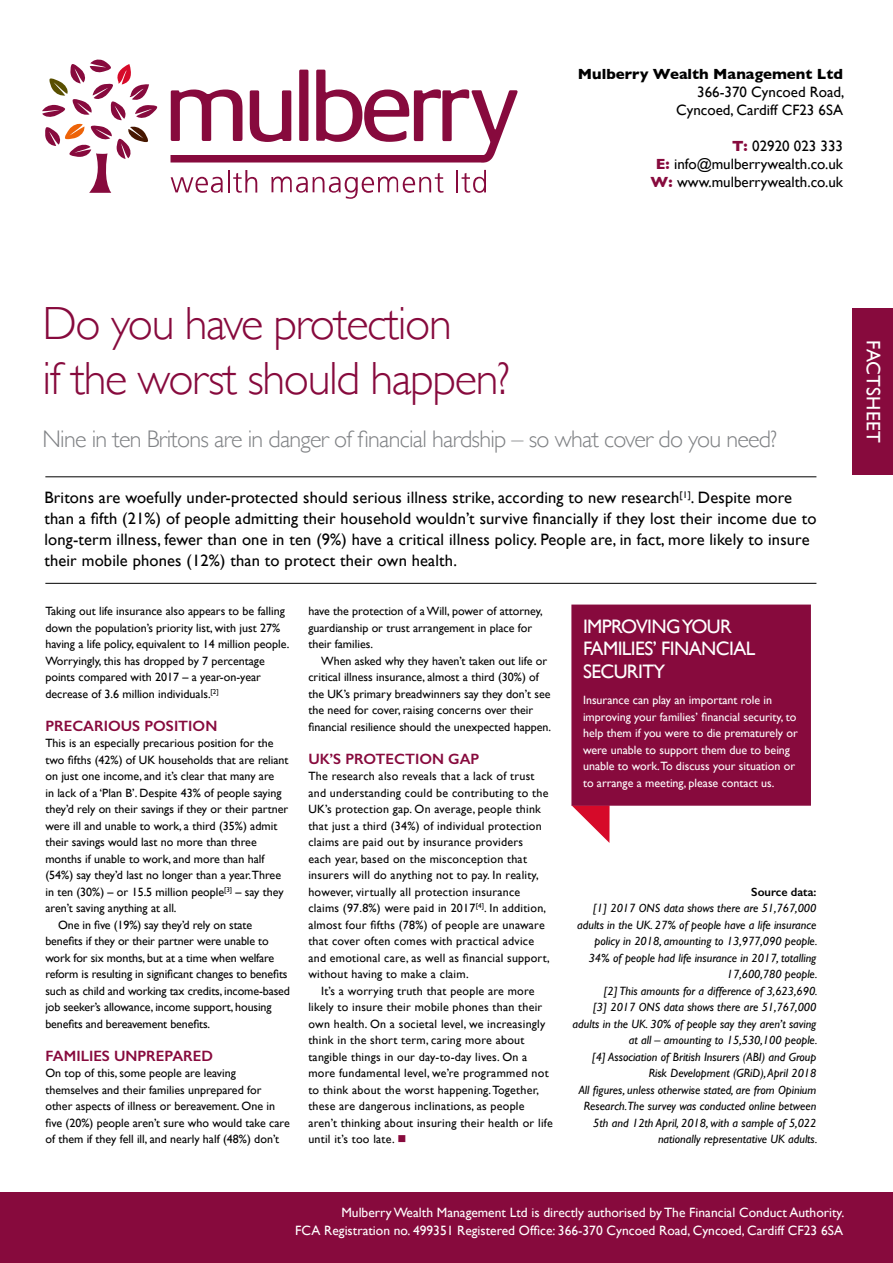
<style>
.page{position:relative;width:893px;height:1263px;background:#fff}
.page>*{position:absolute;margin:0;border:0;box-sizing:border-box;transform-origin:0 0}
.t1{font:300 46.5px/55.8px "Gill Sans";letter-spacing:-.03em;color:#870a3d}
.t2{font:300 24px "Gill Sans";letter-spacing:-.03em;color:#808285}
.t3{font:19.5px/22.5px "Gill Sans";letter-spacing:-.03em;color:#fff}
.t4{font:19.5px "Gill Sans";letter-spacing:.01em;color:#fff}
.t5{font:16.5px/21px "Gill Sans";letter-spacing:.01em;color:#000}
.t6{font:15px/18px "Gill Sans";color:#000;text-align:right}
.t7{font:600 15px "Gill Sans";color:#870a3d}
.t8{font:700 15px "Gill Sans";color:#000}
.t9{font:13.5px/18px "Gill Sans";color:#fff;text-align:right}
.t10{font:12px/16.5px "Gill Sans";color:#000}
.t11{font:12px/16.5px "Gill Sans";letter-spacing:.02em;color:#000}
.t12{font:italic 12px/16.5px "Gill Sans";color:#000;text-align:right}
.t13{font:12px/16.5px "Gill Sans";color:#fff}
.t14{font:600 12px "Gill Sans";color:#000}
.s1{font-weight:700;color:#870a3d}
.s2{color:#870a3d}
</style>
<div class="page">
<hr style="left:45px;top:583px;width:771px;height:1px;background:#000">
<hr style="left:45px;top:476px;width:771px;height:1px;background:#000">
<svg style="left:572px;top:806px;width:37px;height:37px"></svg>
<div style="left:571px;top:604px;width:240px;height:202px;background:#870a3d"></div>
<div style="left:852px;top:308px;width:41px;height:166px;background:#870a3d"></div>
<div style="left:0;top:1192px;width:893px;height:71px;background:#870a3d"></div>
<svg style="left:170px;top:70px;width:347px;height:93px"></svg>
<svg style="left:171px;top:177px;width:52px;height:16px"></svg>
<hr style="left:228px;top:170px;width:2px;height:22px;background:#870a3d">
<svg style="left:233px;top:170px;width:24px;height:23px"></svg>
<svg style="left:271px;top:173px;width:173px;height:26px"></svg>
<hr style="left:456px;top:170px;width:2px;height:22px;background:#870a3d">
<svg style="left:462px;top:170px;width:24px;height:23px"></svg>
<svg style="left:42px;top:59px;width:116px;height:134px"></svg>
<p class="t8" style="left:578px;top:65px;width:267px">Mulberry Wealth Management Ltd</p>
<p class="t6" style="left:676px;top:83px;width:170px">366-370 Cyncoed Road,<br>Cyncoed, Cardiff CF23 6SA</p>
<p class="t6" style="left:651px;top:137px;width:194px"><span class="s1">T:</span> 02920 023 333<br><span class="s1">E:</span> info@mulberrywealth.co.uk<br><span class="s1">W:</span> www.mulberrywealth.co.uk</p>
<h1 class="t1" style="left:43px;top:295px;width:469px">Do you have protection<br>if the worst should happen?</h1>
<h2 class="t2" style="left:43px;top:426px;width:736px">Nine in ten Britons are in danger of financial hardship – so what cover do you need?</h2>
<p class="t5" style="left:44px;top:487px;width:774px">Britons are woefully under-protected should serious illness strike, according to new research<sup>[1]</sup>. Despite more than a fifth (21%) of people admitting their household wouldn’t survive financially if they lost their income due to long-term illness, fewer than one in ten (9%) have a critical illness policy. People are, in fact, more likely to insure their mobile phones (12%) than to protect their own health.</p>
<p class="t10" style="left:45px;top:603px;width:246px">Taking out life insurance also appears to be falling down the population’s priority list, with just 27% having a life policy, equivalent to 14 million people.<br>Worryingly, this has dropped by 7 percentage points compared with 2017 – a year-on-year decrease of 3.6 million individuals.<sup>[2]</sup></p>
<p class="t7" style="left:45px;top:716px;width:173px">PRECARIOUS POSITION</p>
<p class="t10" style="left:45px;top:735px;width:230px">This is an especially precarious position for the</p>
<p class="t10" style="left:45px;top:751px;width:245px">two fifths (42%) of UK households that are reliant</p>
<p class="t10" style="left:45px;top:768px;width:230px">on just one income, and it’s clear that many are</p>
<p class="t10" style="left:45px;top:784px;width:238px">in lack of a ‘Plan B’. Despite 43% of people saying</p>
<p class="t10" style="left:45px;top:801px;width:244px">they’d rely on their savings if they or their partner</p>
<p class="t10" style="left:45px;top:817px;width:234px">were ill and unable to work, a third (35%) admit</p>
<p class="t10" style="left:45px;top:834px;width:213px">their savings would last no more than three</p>
<p class="t10" style="left:45px;top:850px;width:221px">months if unable to work, and more than half</p>
<p class="t10" style="left:45px;top:867px;width:237px">(54%) say they’d last no longer than a year.Three</p>
<p class="t10" style="left:45px;top:883px;width:240px">in ten (30%) – or 15.5 million people<sup>[3]</sup> – say they</p>
<p class="t10" style="left:45px;top:900px;width:133px">aren’t saving anything at all.</p>
<p class="t10" style="left:58px;top:916px;width:196px">One in five (19%) say they’d rely on state</p>
<p class="t10" style="left:45px;top:933px;width:225px">benefits if they or their partner were unable to</p>
<p class="t10" style="left:45px;top:949px;width:230px">work for six months, but at a time when welfare</p>
<p class="t10" style="left:45px;top:966px;width:244px">reform is resulting in significant changes to benefits</p>
<p class="t10" style="left:45px;top:982px;width:246px">such as child and working tax credits, income-based</p>
<p class="t10" style="left:45px;top:999px;width:228px">job seeker’s allowance, income support, housing</p>
<p class="t10" style="left:45px;top:1015px;width:166px">benefits and bereavement benefits.</p>
<p class="t7" style="left:45px;top:1046px;width:169px">FAMILIES UNPREPARED</p>
<p class="t10" style="left:45px;top:1065px;width:246px">On top of this, some people are leaving themselves and their families unprepared for other aspects of illness or bereavement. One in five (20%) people aren’t sure who would take care of them if they fell ill, and nearly half (48%) don’t</p>
<p class="t10" style="left:308px;top:603px;width:236px">have the protection of a Will, power of attorney, guardianship or trust arrangement in place for their families.</p>
<p class="t10" style="left:308px;top:652px;width:244px;text-indent:13px">When asked why they haven’t taken out life or critical illness insurance, almost a third (30%) of the UK’s primary breadwinners say they don’t see the need for cover, raising concerns over their financial resilience should the unexpected happen.</p>
<p class="t7" style="left:308px;top:749px;width:172px">UK’S PROTECTION GAP</p>
<p class="t11" style="left:308px;top:768px;width:243px">The research also reveals that a lack of trust and understanding could be contributing to the UK’s protection gap. On average, people think that just a third (34%) of individual protection claims are paid out by insurance providers<br>each year, based on the misconception that insurers will do anything not to pay. In reality, however, virtually all protection insurance claims (97.8%) were paid in 2017<sup>[4]</sup>. In addition, almost four fifths (78%) of people are unaware that cover often comes with practical advice and emotional care, as well as financial support, without having to make a claim.</p>
<p class="t11" style="left:308px;top:982px;width:246px;text-indent:13px">It’s a worrying truth that people are more likely to insure their mobile phones than their own health. On a societal level, we increasingly think in the short term, caring more about tangible things in our day-to-day lives. On a more fundamental level, we’re programmed not to think about the worst happening. Together, these are dangerous inclinations, as people aren’t thinking about insuring their health or life until it’s too late. <span class="s2">■</span></p>
<h3 class="t3" style="left:583px;top:615px;width:174px">IMPROVING YOUR<br>FAMILIES’ FINANCIAL<br>SECURITY</h3>
<p class="t13" style="left:583px;top:692px;width:216px">Insurance can play an important role in improving your families’ financial security, to help them if you were to die prematurely or were unable to support them due to being unable to work.To discuss your situation or to arrange a meeting, please contact us.</p>
<p class="t14" style="left:751px;top:884px;width:67px">Source data:</p>
<p class="t12" style="left:573px;top:900px;width:246px">[1] 2017 ONS data shows there are 51,767,000 adults in the UK. 27% of people have a life insurance policy in 2018, amounting to 13,977,090 people.<br>34% of people had life insurance in 2017, totalling 17,600,780 people.<br>[2] This amounts for a difference of 3,623,690.<br>[3] 2017 ONS data shows there are 51,767,000 adults in the UK. 30% of people say they aren’t saving at all – amounting to 15,530,100 people.<br>[4] Association of British Insurers (ABI) and Group Risk Development (GRiD), April 2018<br>All figures, unless otherwise stated, are from Opinium Research.The survey was conducted online between 5th and 12th April, 2018, with a sample of 5,022 nationally representative UK adults.</p>
<h3 class="t4" style="left:885px;top:340px;width:104px;rotate:90deg">FACTSHEET</h3>
<p class="t9" style="left:295px;top:1203px;width:551px">Mulberry Wealth Management Ltd is directly authorised by The Financial Conduct Authority.<br>FCA Registration no. 499351 Registered Office: 366-370 Cyncoed Road, Cyncoed, Cardiff CF23 6SA</p>
</div>
